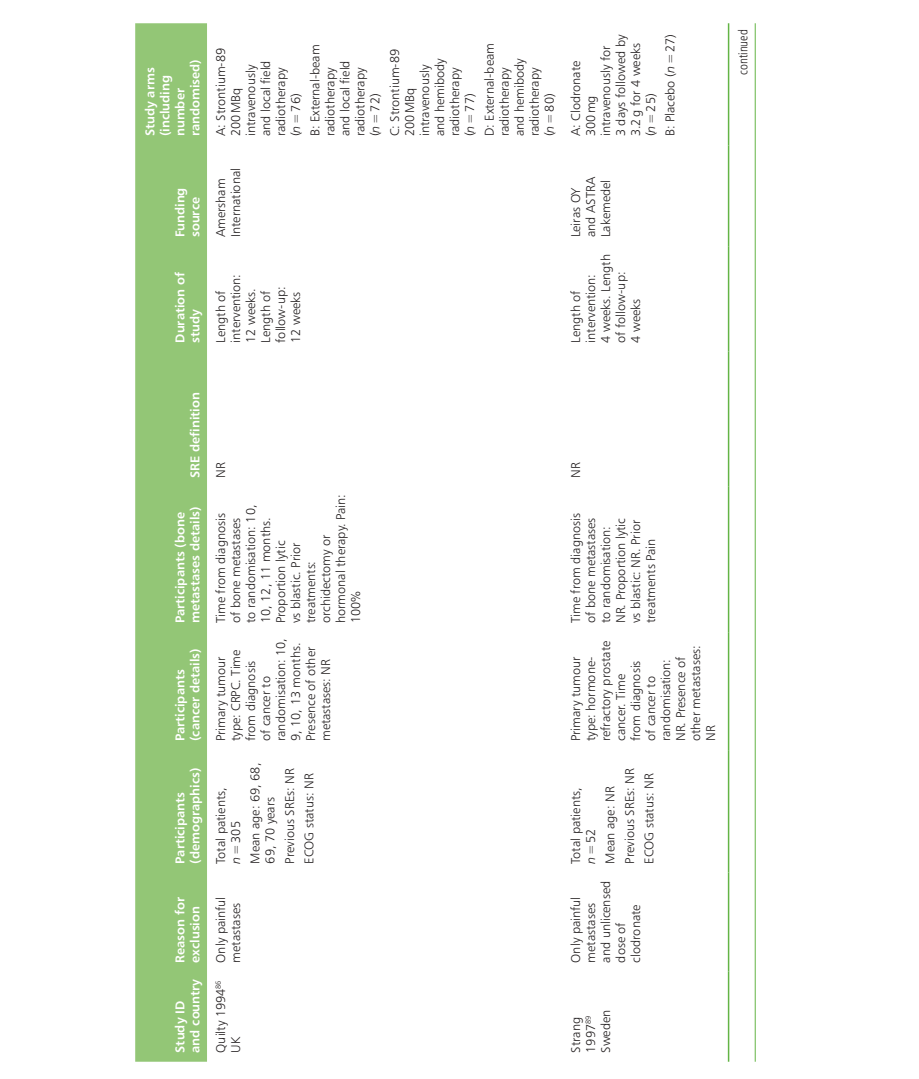
<style>
.page{position:relative;width:919px;height:1079px;background:#fff}
.page>*{position:absolute;margin:0;border:0;box-sizing:border-box;transform-origin:0 0}
._7_2_Table_text__Tab{font:12.75px/15px "Humanist 777 BT Light B";color:#231f20}
._7_10_Table_head__Ta{font:12.75px/15px "Humanist 777 BT Bold B";color:#fff}
._7_3_Table_text_cont{font:12.75px "Humanist 777 BT Light Condensed B";color:#231f20}
.s1{font-family:"Humanist 777 BT Light Italic B"}
</style>
<div class="page">
<svg style="left:135px;top:23px;width:72px;height:1038px;background:#98c97d"></svg>
<hr style="left:727px;top:971px;width:2px;height:90px;background:#63b445">
<hr style="left:727px;top:872px;width:2px;height:99px;background:#63b445">
<hr style="left:727px;top:750px;width:2px;height:122px;background:#63b445">
<hr style="left:727px;top:632px;width:2px;height:118px;background:#63b445">
<hr style="left:727px;top:486px;width:2px;height:146px;background:#63b445">
<hr style="left:727px;top:351px;width:2px;height:135px;background:#63b445">
<hr style="left:727px;top:246px;width:2px;height:105px;background:#63b445">
<hr style="left:727px;top:145px;width:2px;height:101px;background:#63b445">
<hr style="left:727px;top:23px;width:2px;height:122px;background:#63b445">
<hr style="left:754px;top:23px;width:1px;height:1038px;background:#63b445">
<p class="_7_10_Table_head__Ta" style="left:142px;top:136px;width:79px;rotate:-90deg">Study arms (including number randomised)</p>
<p class="_7_10_Table_head__Ta" style="left:172px;top:237px;width:51px;rotate:-90deg">Funding source</p>
<p class="_7_2_Table_text__Tab" style="left:213px;top:136px;width:90px;rotate:-90deg">A: Strontium-89<br>200MBq intravenously and local field radiotherapy (<span class="s1">n</span>=76)</p>
<p class="_7_2_Table_text__Tab" style="left:307px;top:136px;width:93px;rotate:-90deg">B: External-beam radiotherapy and local field radiotherapy (<span class="s1">n</span>=72)</p>
<p class="_7_2_Table_text__Tab" style="left:387px;top:136px;width:89px;rotate:-90deg">C: Strontium-89<br>200MBq intravenously and hemibody radiotherapy (<span class="s1">n</span>=77)</p>
<p class="_7_2_Table_text__Tab" style="left:481px;top:136px;width:95px;rotate:-90deg">D: External-beam radiotherapy<br>and hemibody radiotherapy (<span class="s1">n</span>=80)</p>
<p class="_7_2_Table_text__Tab" style="left:213px;top:237px;width:71px;rotate:-90deg">Amersham<br>International</p>
<p class="_7_10_Table_head__Ta" style="left:172px;top:342px;width:72px;rotate:-90deg">Duration of study</p>
<p class="_7_2_Table_text__Tab" style="left:213px;top:342px;width:70px;rotate:-90deg">Length of intervention:<br>12 weeks.<br>Length of follow-up:<br>12 weeks</p>
<p class="_7_2_Table_text__Tab" style="left:568px;top:136px;width:103px;rotate:-90deg">A: Clodronate<br>300mg intravenously for<br>3 days followed by<br>3.2g for 4 weeks (<span class="s1">n</span>=25)</p>
<p class="_7_2_Table_text__Tab" style="left:662px;top:136px;width:104px;rotate:-90deg">B: Placebo (<span class="s1">n</span>=27)</p>
<p class="_7_3_Table_text_cont" style="left:735px;top:75px;width:47px;rotate:-90deg">continued</p>
<p class="_7_2_Table_text__Tab" style="left:568px;top:237px;width:62px;rotate:-90deg">Leiras OY and ASTRA<br>Lakemedel</p>
<p class="_7_2_Table_text__Tab" style="left:568px;top:342px;width:90px;rotate:-90deg">Length of intervention:<br>4 weeks. Length of follow-up:<br>4 weeks</p>
<p class="_7_10_Table_head__Ta" style="left:187px;top:477px;width:87px;rotate:-90deg">SRE definition</p>
<p class="_7_10_Table_head__Ta" style="left:172px;top:623px;width:118px;rotate:-90deg">Participants (bone metastases details)</p>
<p class="_7_10_Table_head__Ta" style="left:172px;top:741px;width:94px;rotate:-90deg">Participants (cancer details)</p>
<p class="_7_10_Table_head__Ta" style="left:172px;top:863px;width:97px;rotate:-90deg">Participants (demographics)</p>
<p class="_7_2_Table_text__Tab" style="left:213px;top:477px;width:17px;rotate:-90deg">NR</p>
<p class="_7_2_Table_text__Tab" style="left:213px;top:623px;width:131px;rotate:-90deg">Time from diagnosis<br>of bone metastases<br>to randomisation: 10,<br>10, 12, 11 months.<br>Proportion lytic<br>vs blastic. Prior treatments: orchidectomy or hormonal therapy. Pain:<br>100%</p>
<p class="_7_2_Table_text__Tab" style="left:213px;top:741px;width:104px;rotate:-90deg">Primary tumour type: CRPC. Time from diagnosis<br>of cancer to randomisation: 10,<br>9, 10, 13 months.<br>Presence of other metastases: NR</p>
<p class="_7_2_Table_text__Tab" style="left:213px;top:863px;width:78px;rotate:-90deg">Total patients, <span class="s1">n</span>=305</p>
<p class="_7_2_Table_text__Tab" style="left:247px;top:863px;width:102px;rotate:-90deg">Mean age: 69, 68,<br>69, 70 years</p>
<p class="_7_2_Table_text__Tab" style="left:282px;top:863px;width:97px;rotate:-90deg">Previous SREs: NR</p>
<p class="_7_2_Table_text__Tab" style="left:301px;top:863px;width:92px;rotate:-90deg">ECOG status: NR</p>
<p class="_7_10_Table_head__Ta" style="left:172px;top:962px;width:67px;rotate:-90deg">Reason for exclusion</p>
<p class="_7_10_Table_head__Ta" style="left:172px;top:1052px;width:75px;rotate:-90deg">Study ID and country</p>
<p class="_7_2_Table_text__Tab" style="left:213px;top:962px;width:67px;rotate:-90deg">Only painful metastases</p>
<p class="_7_2_Table_text__Tab" style="left:213px;top:1052px;width:74px;rotate:-90deg">Quilty 1994<sup>86<br></sup>UK</p>
<p class="_7_2_Table_text__Tab" style="left:568px;top:477px;width:17px;rotate:-90deg">NR</p>
<p class="_7_2_Table_text__Tab" style="left:568px;top:623px;width:112px;rotate:-90deg">Time from diagnosis of bone metastases to randomisation:<br>NR. Proportion lytic vs blastic: NR. Prior treatments Pain</p>
<p class="_7_2_Table_text__Tab" style="left:568px;top:741px;width:102px;rotate:-90deg">Primary tumour type: hormone&shy;refractory prostate cancer. Time<br>from diagnosis<br>of cancer to randomisation:<br>NR. Presence of other metastases:<br>NR</p>
<p class="_7_2_Table_text__Tab" style="left:622px;top:863px;width:97px;rotate:-90deg">Previous SREs: NR</p>
<p class="_7_2_Table_text__Tab" style="left:641px;top:863px;width:92px;rotate:-90deg">ECOG status: NR</p>
<p class="_7_2_Table_text__Tab" style="left:568px;top:863px;width:78px;rotate:-90deg">Total patients, <span class="s1">n</span>=52</p>
<p class="_7_2_Table_text__Tab" style="left:602px;top:863px;width:78px;rotate:-90deg">Mean age: NR</p>
<p class="_7_2_Table_text__Tab" style="left:568px;top:962px;width:83px;rotate:-90deg">Only painful metastases and unlicensed dose of clodronate</p>
<p class="_7_2_Table_text__Tab" style="left:568px;top:1052px;width:44px;rotate:-90deg">Strang<br>1997<sup>89<br></sup>Sweden</p>
</div>
